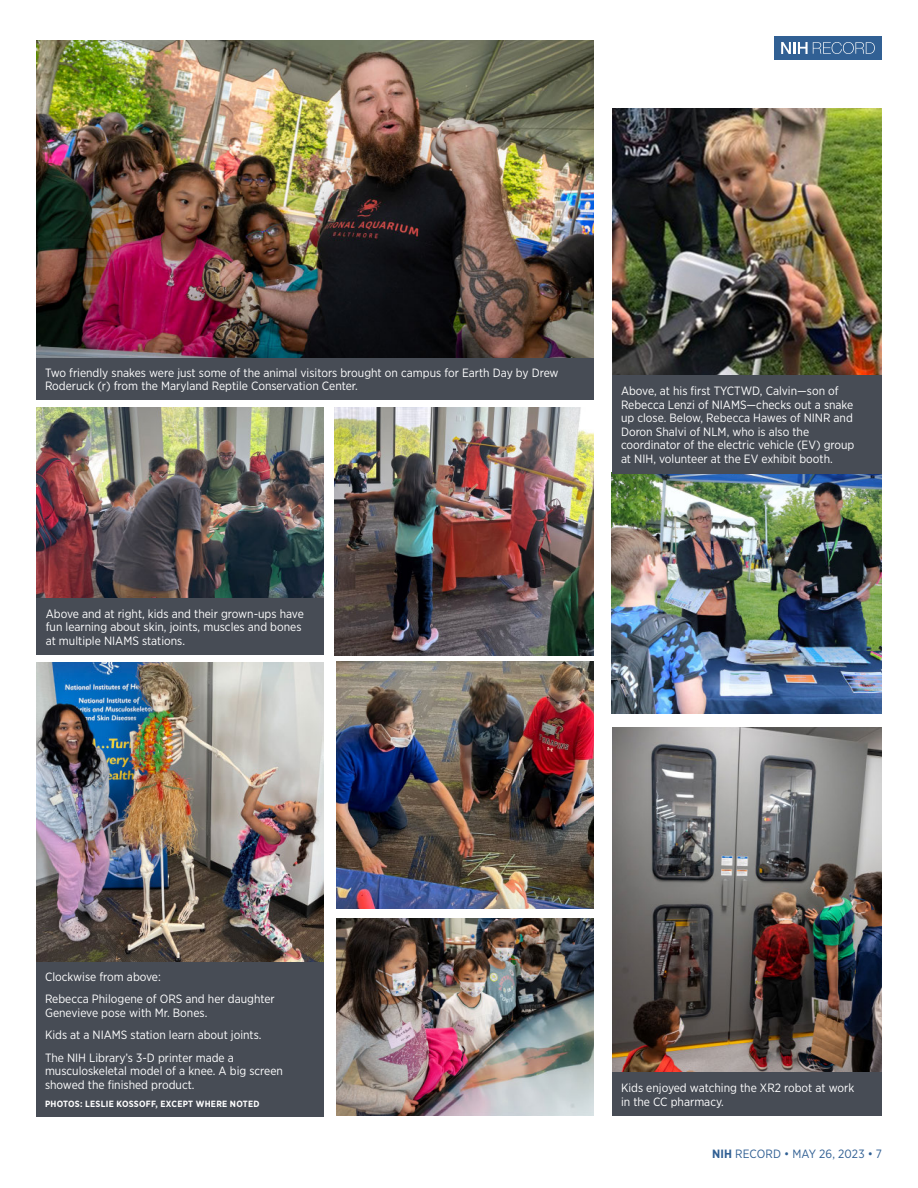
<style>
.page{position:relative;width:918px;height:1188px;background:#fff}
.page>*{position:absolute;margin:0;border:0;box-sizing:border-box;transform-origin:0 0}
.Photo_caption_revers{font:12px/13.5px "Gotham Narrow";color:#fff}
.Body_2__Briefs_and_S{font:12px "Gotham Narrow";letter-spacing:.01em;color:#316094}
.Photo_credit_reverse{font:700 9px "Gotham Narrow";letter-spacing:.03em;color:#fff}
.s1{font-weight:700}
</style>
<div class="page">
<div style="left:774px;top:36px;width:108px;height:24px;background:#316094"></div>
<svg style="left:781px;top:42px;width:94px;height:12px"></svg>
<img style="left:337px;top:918px;width:257px;height:198px">
<img style="left:36px;top:41px;width:558px;height:317px">
<div style="left:36px;top:358px;width:558px;height:42px;background:#474c55"></div>
<img style="left:612px;top:727px;width:270px;height:346px">
<img style="left:612px;top:108px;width:270px;height:267px">
<img style="left:36px;top:662px;width:288px;height:300px">
<img style="left:612px;top:473px;width:270px;height:240px">
<img style="left:336px;top:662px;width:258px;height:247px">
<img style="left:37px;top:407px;width:287px;height:191px">
<img style="left:335px;top:408px;width:259px;height:248px">
<div style="left:37px;top:598px;width:287px;height:57px;background:#474c55"></div>
<div style="left:36px;top:962px;width:288px;height:155px;background:#474c55"></div>
<div style="left:612px;top:1073px;width:270px;height:43px;background:#474c55"></div>
<div style="left:612px;top:375px;width:270px;height:98px;background:#474c55"></div>
<p class="Photo_caption_revers" style="left:45px;top:365px;width:515px">Two friendly snakes were just some of the animal visitors brought on campus for Earth Day by Drew<br>Roderuck (r) from the Maryland Reptile Conservation Center.</p>
<p class="Photo_caption_revers" style="left:46px;top:607px;width:260px">Above and at right, kids and their grown-ups have fun learning about skin, joints, muscles and bones at multiple NIAMS stations.</p>
<p class="Photo_caption_revers" style="left:621px;top:384px;width:234px">Above, at his first TYCTWD, Calvin—son of<br>Rebecca Lenzi of NIAMS—checks out a snake up close. Below, Rebecca Hawes of NINR and</p>
<p class="Photo_caption_revers" style="left:621px;top:425px;width:235px">Doron Shalvi of NLM, who is also the coordinator of the electric vehicle (EV) group at NIH, volunteer at the EV exhibit booth.</p>
<p class="Photo_caption_revers" style="left:45px;top:969px;width:117px">Clockwise from above:</p>
<p class="Photo_caption_revers" style="left:45px;top:992px;width:231px">Rebecca Philogene of ORS and her daughter<br>Genevieve pose with Mr. Bones.</p>
<p class="Photo_caption_revers" style="left:45px;top:1028px;width:217px">Kids at a NIAMS station learn about joints.</p>
<p class="Photo_caption_revers" style="left:45px;top:1050px;width:239px">The NIH Library’s 3-D printer made a musculoskeletal model of a knee. A big screen showed the finished product.</p>
<p class="Photo_credit_reverse" style="left:45px;top:1098px;width:216px">PHOTOS: LESLIE KOSSOFF, EXCEPT WHERE NOTED</p>
<p class="Photo_caption_revers" style="left:621px;top:1081px;width:235px">Kids enjoyed watching the XR2 robot at work in the CC pharmacy.</p>
<p class="Body_2__Briefs_and_S" style="left:712px;top:1146px;width:171px"><span class="s1">NIH</span> RECORD • MAY 26, 2023 • 7</p>
</div>
